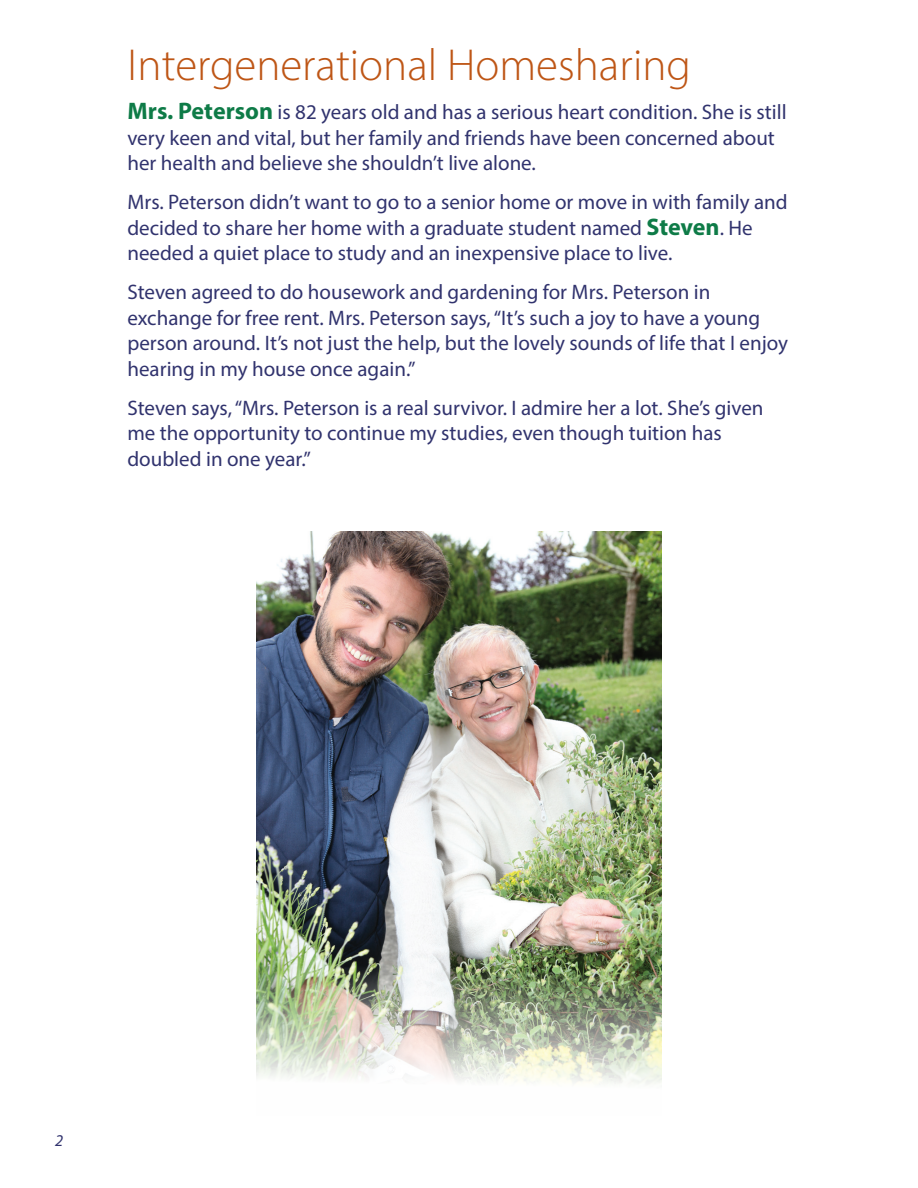
<style>
.page{position:relative;width:918px;height:1188px;background:#fff}
.page>*{position:absolute;margin:0;border:0;box-sizing:border-box;transform-origin:0 0}
.t1{font:300 45px "Myriad Devanagari";color:#be5616}
.t2{font:21px/25.5px "Myriad Pro";color:#31336e}
.t3{font:italic 16.5px "Myriad Pro";color:#31336e}
.s1{font-weight:700;font-size:24px;color:#0e7b47}
</style>
<div class="page">
<img style="left:256px;top:531px;width:406px;height:554px">
<p class="t1" style="left:127px;top:36px;width:565px">Intergenerational Homesharing</p>
<p class="t2" style="left:127px;top:99px;width:661px"><span class="s1">Mrs. Peterson</span> is 82 years old and has a serious heart condition. She is still very keen and vital, but her family and friends have been concerned about her health and believe she shouldn’t live alone.</p>
<p class="t2" style="left:127px;top:189px;width:662px">Mrs. Peterson didn’t want to go to a senior home or move in with family and decided to share her home with a graduate student named <span class="s1">Steven</span>. He needed a quiet place to study and an inexpensive place to live.</p>
<p class="t2" style="left:127px;top:279px;width:662px">Steven agreed to do housework and gardening for Mrs. Peterson in exchange for free rent. Mrs. Peterson says, “It’s such a joy to have a young person around. It’s not just the help, but the lovely sounds of life that I enjoy hearing in my house once again.”</p>
<p class="t2" style="left:127px;top:395px;width:638px">Steven says, “Mrs. Peterson is a real survivor. I admire her a lot. She’s given me the opportunity to continue my studies, even though tuition has doubled in one year.”</p>
<p class="t3" style="left:55px;top:1131px;width:10px">2</p>
</div>
